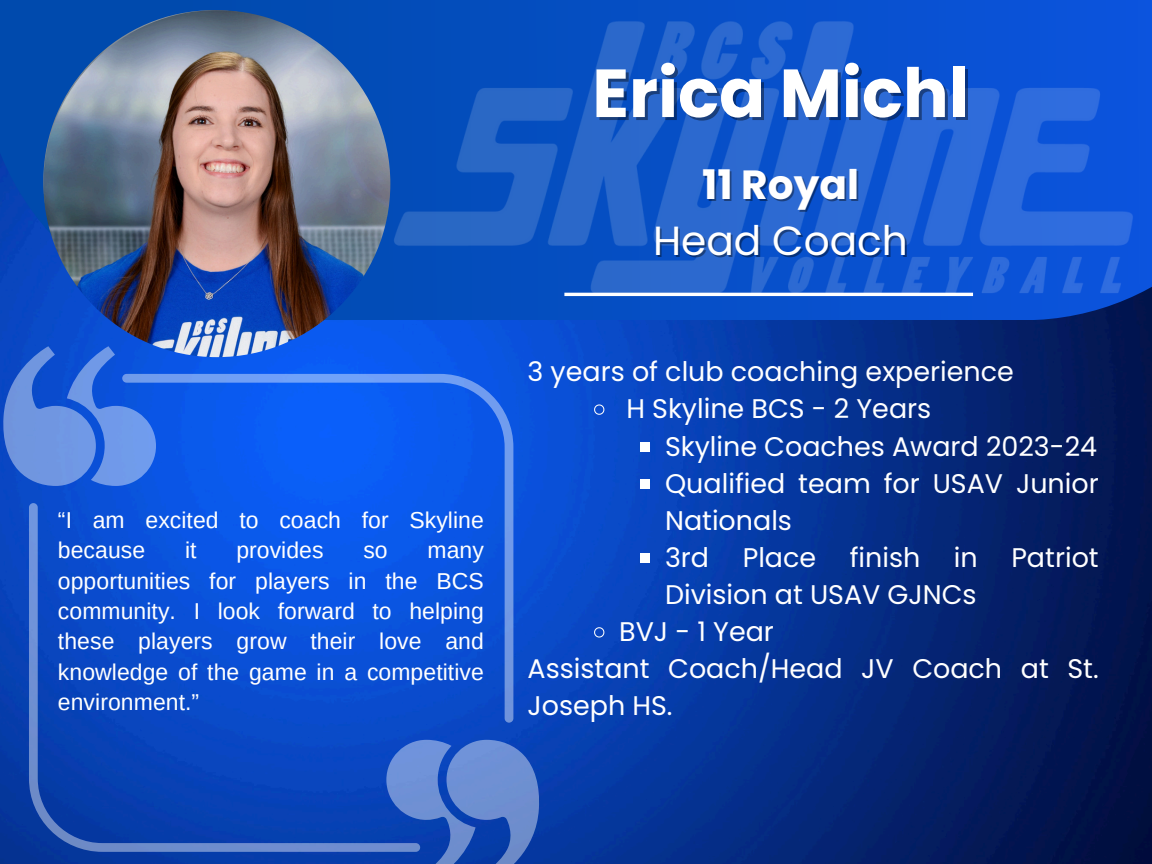
<style>
.page{position:relative;width:1152px;height:864px;background:#fff}
.page>*{position:absolute;margin:0;border:0;box-sizing:border-box;transform-origin:0 0}
.t1{font:700 67.8px "Poppins";color:#fff}
.t2{font:40.65px "Poppins";color:#fff}
.t3{font:700 40.65px "Poppins";color:#fff}
.t4{font:27px/37.2px "Poppins";color:#fff}
.t5{font:22.95px/30.3px "Arimo";letter-spacing:.005em;color:#fff}
</style>
<div class="page">
<img style="left:0;top:320px;width:1152px;height:544px">
<svg style="left:0;top:0;width:338px;height:320px;background:#0349b2"></svg>
<img style="left:338px;top:0;width:814px;height:357px">
<hr style="left:564px;top:293px;width:409px;height:3px;background:#fff">
<svg style="left:3px;top:346px;width:153px;height:140px;background:#4477db"></svg>
<svg style="left:386px;top:740px;width:153px;height:124px;background:#4871c4"></svg>
<svg style="left:29px;top:503px;width:391px;height:349px;background:#144cbd"></svg>
<svg style="left:122px;top:374px;width:391px;height:349px;background:#0e57e2"></svg>
<img style="left:43px;top:10px;width:347px;height:347px;border-radius:50%">
<svg style="left:593px;top:404px;width:12px;height:11px"></svg>
<div style="left:640px;top:442px;width:9px;height:9px;background:#fff"></div>
<div style="left:640px;top:479px;width:9px;height:10px;background:#fff"></div>
<div style="left:640px;top:553px;width:9px;height:10px;background:#fff"></div>
<svg style="left:593px;top:627px;width:12px;height:11px"></svg>
<p class="t5" style="left:58px;top:505px;width:427px">“I am excited to coach for Skyline because</p>
<p class="t5" style="left:185px;top:535px;width:13px">it</p>
<p class="t5" style="left:236px;top:535px;width:89px">provides</p>
<p class="t5" style="left:363px;top:535px;width:26px">so</p>
<p class="t5" style="left:58px;top:535px;width:427px;text-align:justify;text-indent:370px">many opportunities for players in the BCS community. I look forward to helping these players grow their love and knowledge of the game in a competitive environment.”</p>
<p class="t1" style="left:592px;top:46px;width:378px">Erica Michl</p>
<h1 class="t3" style="left:702px;top:156px;width:158px">11 Royal</h1>
<h2 class="t2" style="left:653px;top:213px;width:256px">Head Coach</h2>
<p class="t4" style="left:528px;top:353px;width:488px">3 years of club coaching experience</p>
<p class="t4" style="left:626px;top:390px;width:306px">H Skyline BCS - 2 Years</p>
<p class="t4" style="left:665px;top:427px;width:434px">Skyline Coaches Award 2023-24</p>
<p class="t4" style="left:665px;top:465px;width:435px">Qualified team for USAV Junior<br>Nationals</p>
<h3 class="t4" style="left:665px;top:539px;width:435px">3rd Place finish in Patriot<br>Division at USAV GJNCs</h3>
<p class="t4" style="left:619px;top:613px;width:156px">BVJ - 1 Year</p>
<p class="t4" style="left:528px;top:650px;width:573px">Assistant Coach/Head JV Coach at St.<br>Joseph HS.</p>
</div>
